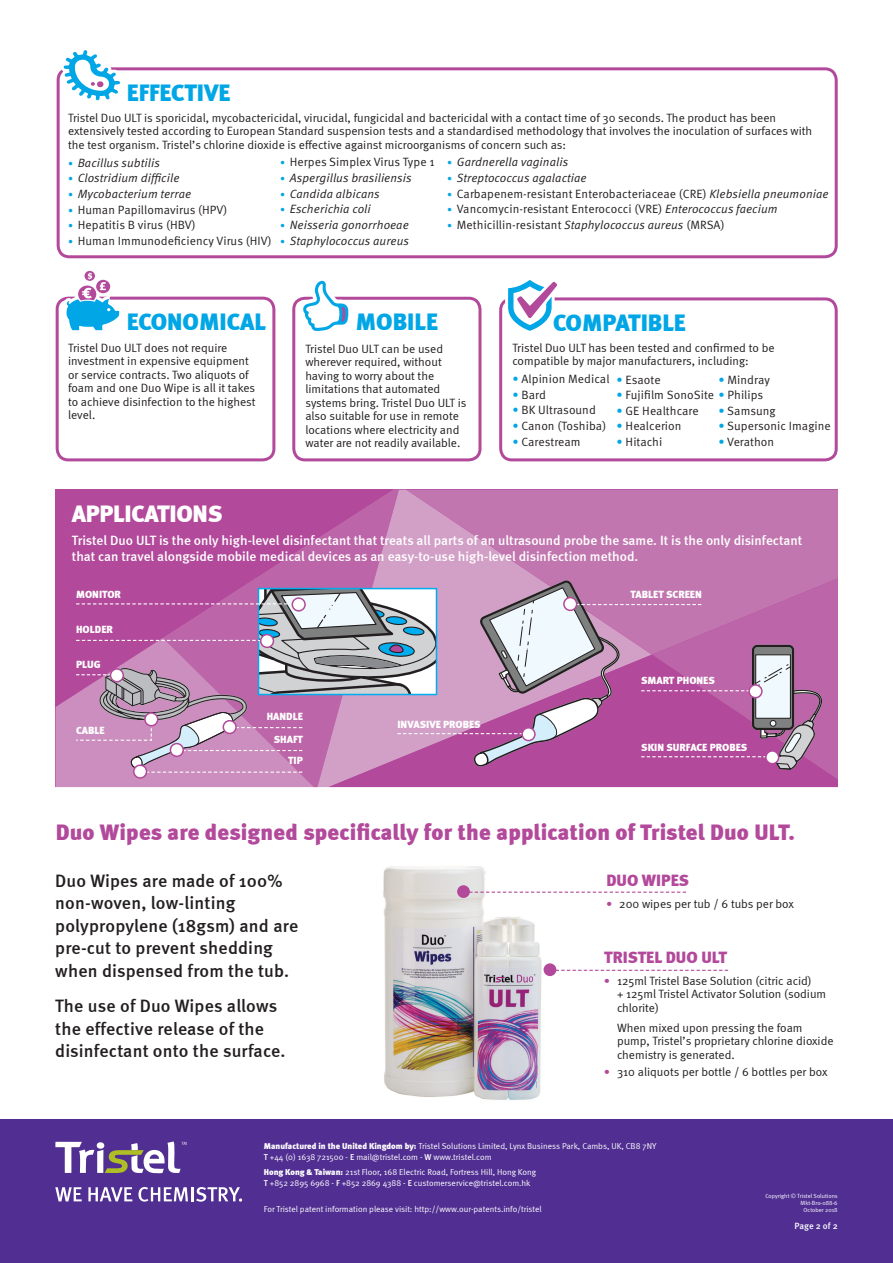
<style>
.page{position:relative;width:893px;height:1263px;background:#fff}
.page>*{position:absolute;margin:0;border:0;box-sizing:border-box;transform-origin:0 0}
.t1{font:900 24px "Meta";color:#00a6e5}
.t2{font:900 24px "Meta";letter-spacing:-.01em;color:#fff}
.t3{font:900 22.5px "Meta";letter-spacing:.01em;color:#b3499b}
.t4{font:500 18px/22.5px "Meta";letter-spacing:.01em;color:#231f20}
.t5{font:900 16.5px "Meta";color:#b3499b}
.t6{font:500 13.5px/15.8px "Meta";color:#fff}
.t7{font:12px/13.5px "Meta Normal";color:#231f20}
.t8{font:12px "Meta Pro";letter-spacing:.005em;color:#231f20}
.t9{font:italic 12px "Meta Pro";letter-spacing:.005em;color:#231f20}
.t10{font:900 10.5px "Meta";color:#fff}
.t11{font:500 9px "Meta Pro";letter-spacing:-.005em;color:#fff}
.t12{font:8.55px/10.9px "Meta Normal";color:#fff}
.t13{font:6px/6.9px "Meta Normal";color:#fff;text-align:right}
.s1{font-style:normal;font-size:9.75px;color:#00a6e5}
.s2{font-size:9.75px;color:#00a6e5}
.s3{font-style:italic}
.s4{color:#00a6e5}
.s5{font-family:"Meta";font-weight:900;color:#b3499b}
.s6{font-family:"Meta";font-weight:900}
.s7{font-family:"Meta";font-weight:500}
.s8{font-family:"Meta Pro"}
</style>
<div class="page">
<img style="left:383px;top:866px;width:193px;height:234px">
<div style="left:57px;top:67px;width:781px;height:191px;border:3px solid #b3499b;border-radius:11px"></div>
<svg style="left:57px;top:50px;width:69px;height:96px"></svg>
<div style="left:292px;top:297px;width:189px;height:164px;border:3px solid #b3499b;border-radius:11px"></div>
<div style="left:499px;top:297px;width:339px;height:164px;border:3px solid #b3499b;border-radius:11px"></div>
<svg style="left:501px;top:67px;width:65px;height:291px"></svg>
<div style="left:56px;top:297px;width:219px;height:164px;border:3px solid #b3499b;border-radius:11px"></div>
<svg style="left:59px;top:201px;width:66px;height:136px"></svg>
<svg style="left:470px;top:891px;width:216px;height:2px"></svg>
<div style="left:457px;top:885px;width:13px;height:13px;background:#b3499b;border-radius:50%"></div>
<svg style="left:556px;top:970px;width:172px;height:1px"></svg>
<div style="left:544px;top:963px;width:12px;height:13px;background:#b3499b;border-radius:50%"></div>
<svg style="left:299px;top:280px;width:55px;height:51px"></svg>
<div style="left:56px;top:490px;width:107px;height:42px;background:#b3499b"></div>
<svg style="left:163px;top:490px;width:236px;height:42px;background:#b44e9d"></svg>
<svg style="left:406px;top:490px;width:432px;height:42px;background:#c379b1"></svg>
<svg style="left:56px;top:532px;width:782px;height:255px;background:#bc7caf"></svg>
<div style="left:134px;top:765px;width:13px;height:13px;background:#fff;border-radius:50%"></div>
<div style="left:133px;top:764px;width:14px;height:15px;border:2px solid #b3499b;border-radius:50%"></div>
<div style="left:0;top:1119px;width:893px;height:144px;background:#502e92"></div>
<svg style="left:55px;top:1187px;width:27px;height:14px"></svg>
<svg style="left:88px;top:1187px;width:44px;height:14px"></svg>
<svg style="left:138px;top:1187px;width:104px;height:15px"></svg>
<svg style="left:55px;top:1141px;width:132px;height:32px"></svg>
<h1 class="t1" style="left:127px;top:78px;width:105px">EFFECTIVE</h1>
<p class="t7" style="left:68px;top:111px;width:746px">Tristel Duo ULT is sporicidal, mycobactericidal, virucidal, fungicidal and bactericidal with a contact time of 30 seconds. The product has been extensively tested according to European Standard suspension tests and a standardised methodology that involves the inoculation of surfaces with the test organism. Tristel’s chlorine dioxide is effective against microorganisms of concern such as:</p>
<p class="t9" style="left:68px;top:155px;width:94px"><span class="s1">•</span> Bacillus subtilis</p>
<p class="t9" style="left:68px;top:171px;width:113px"><span class="s1">•</span> Clostridium difficile</p>
<p class="t9" style="left:68px;top:187px;width:125px"><span class="s1">•</span> Mycobacterium terrae</p>
<p class="t8" style="left:68px;top:202px;width:161px"><span class="s2">•</span> Human Papillomavirus (HPV)</p>
<p class="t8" style="left:68px;top:218px;width:129px"><span class="s2">•</span> Hepatitis B virus (HBV)</p>
<p class="t8" style="left:68px;top:233px;width:205px"><span class="s2">•</span> Human Immunodeficiency Virus (HIV)</p>
<p class="t9" style="left:447px;top:155px;width:123px"><span class="s1">•</span> Gardnerella vaginalis</p>
<p class="t9" style="left:447px;top:171px;width:141px"><span class="s1">•</span> Streptococcus agalactiae</p>
<p class="t8" style="left:447px;top:186px;width:383px"><span class="s2">•</span> Carbapenem-resistant Enterobacteriaceae (CRE) <span class="s3">Klebsiella pneumoniae</span></p>
<p class="t8" style="left:447px;top:202px;width:332px"><span class="s2">•</span> Vancomycin-resistant Enterococci (VRE) <span class="s3">Enterococcus faecium</span></p>
<p class="t8" style="left:447px;top:217px;width:279px"><span class="s2">•</span> Methicillin-resistant <span class="s3">Staphylococcus aureus</span> (MRSA)</p>
<p class="t8" style="left:280px;top:155px;width:156px"><span class="s2">•</span> Herpes Simplex Virus Type 1</p>
<p class="t9" style="left:280px;top:171px;width:133px"><span class="s1">•</span> Aspergillus brasiliensis</p>
<p class="t9" style="left:280px;top:186px;width:101px"><span class="s1">•</span> Candida albicans</p>
<p class="t9" style="left:280px;top:202px;width:92px"><span class="s1">•</span> Escherichia coli</p>
<p class="t9" style="left:280px;top:218px;width:130px"><span class="s1">•</span> Neisseria gonorrhoeae</p>
<p class="t9" style="left:280px;top:233px;width:130px"><span class="s1">•</span> Staphylococcus aureus</p>
<h1 class="t1" style="left:127px;top:307px;width:141px">ECONOMICAL</h1>
<p class="t7" style="left:68px;top:341px;width:189px">Tristel Duo ULT does not require investment in expensive equipment or service contracts. Two aliquots of foam and one Duo Wipe is all it takes to achieve disinfection to the highest level.</p>
<h1 class="t1" style="left:356px;top:307px;width:84px">MOBILE</h1>
<p class="t7" style="left:305px;top:342px;width:163px">Tristel Duo ULT can be used wherever required, without having to worry about the limitations that automated systems bring. Tristel Duo ULT is also suitable for use in remote locations where electricity and water are not readily available.</p>
<h1 class="t1" style="left:553px;top:308px;width:134px">COMPATIBLE</h1>
<p class="t7" style="left:512px;top:341px;width:264px">Tristel Duo ULT has been tested and confirmed to be compatible by major manufacturers, including:</p>
<p class="t8" style="left:512px;top:372px;width:99px"><span class="s4">•</span> Alpinion Medical</p>
<p class="t8" style="left:512px;top:387px;width:35px"><span class="s4">•</span> Bard</p>
<p class="t8" style="left:512px;top:403px;width:85px"><span class="s4">•</span> BK Ultrasound</p>
<p class="t8" style="left:512px;top:418px;width:95px"><span class="s4">•</span> Canon (Toshiba)</p>
<p class="t8" style="left:512px;top:434px;width:70px"><span class="s4">•</span> Carestream</p>
<p class="t8" style="left:718px;top:372px;width:53px"><span class="s4">•</span> Mindray</p>
<p class="t8" style="left:718px;top:403px;width:59px"><span class="s4">•</span> Samsung</p>
<p class="t8" style="left:718px;top:419px;width:114px"><span class="s4">•</span> Supersonic Imagine</p>
<p class="t8" style="left:718px;top:435px;width:57px"><span class="s4">•</span> Verathon</p>
<p class="t8" style="left:616px;top:372px;width:46px"><span class="s4">•</span> Esaote</p>
<p class="t8" style="left:616px;top:388px;width:148px"><span class="s4">•</span> Fujifilm SonoSite <span class="s4">•</span> Philips</p>
<p class="t8" style="left:616px;top:403px;width:84px"><span class="s4">•</span> GE Healthcare</p>
<p class="t8" style="left:616px;top:419px;width:67px"><span class="s4">•</span> Healcerion</p>
<p class="t8" style="left:616px;top:435px;width:47px"><span class="s4">•</span> Hitachi</p>
<h1 class="t2" style="left:72px;top:499px;width:152px">APPLICATIONS</h1>
<p class="t6" style="left:72px;top:532px;width:732px">Tristel Duo ULT is the only high-level disinfectant that treats all parts of an ultrasound probe the same. It is the only disinfectant that can travel alongside mobile medical devices as an easy-to-use high-level disinfection method.</p>
<p class="t10" style="left:76px;top:588px;width:46px">MONITOR</p>
<p class="t10" style="left:631px;top:588px;width:73px">TABLET SCREEN</p>
<p class="t10" style="left:76px;top:623px;width:38px">HOLDER</p>
<p class="t10" style="left:76px;top:658px;width:26px">PLUG</p>
<p class="t10" style="left:76px;top:724px;width:30px">CABLE</p>
<p class="t10" style="left:267px;top:710px;width:38px">HANDLE</p>
<p class="t10" style="left:274px;top:733px;width:31px">SHAFT</p>
<p class="t10" style="left:288px;top:754px;width:16px">TIP</p>
<p class="t10" style="left:397px;top:718px;width:85px">INVASIVE PROBES</p>
<p class="t10" style="left:641px;top:674px;width:75px">SMART PHONES</p>
<p class="t10" style="left:641px;top:740px;width:108px">SKIN SURFACE PROBES</p>
<h2 class="t3" style="left:56px;top:818px;width:741px">Duo Wipes are designed specifically for the application of Tristel Duo ULT.</h2>
<h3 class="t4" style="left:55px;top:869px;width:244px">Duo Wipes are made of 100% non-woven, low-linting polypropylene (18gsm) and are pre-cut to prevent shedding when dispensed from the tub.</h3>
<h3 class="t4" style="left:55px;top:994px;width:232px">The use of Duo Wipes allows the effective release of the disinfectant onto the surface.</h3>
<h3 class="t5" style="left:606px;top:870px;width:84px">DUO WIPES</h3>
<p class="t7" style="left:606px;top:896px;width:189px"><span class="s5">•</span> 200 wipes per tub / 6 tubs per box</p>
<h3 class="t5" style="left:604px;top:947px;width:124px">TRISTEL DUO ULT</h3>
<p class="t7" style="left:617px;top:974px;width:211px;text-indent:-13px"><span class="s5">•</span> 125ml Tristel Base Solution (citric acid)<br>+ 125ml Tristel Activator Solution (sodium chlorite)</p>
<p class="t7" style="left:617px;top:1020px;width:218px">When mixed upon pressing the foam pump, Tristel’s proprietary chlorine dioxide chemistry is generated.</p>
<p class="t7" style="left:604px;top:1065px;width:225px"><span class="s5">•</span> 310 aliquots per bottle / 6 bottles per box</p>
<p class="t12" style="left:264px;top:1141px;width:394px"><span class="s6">Manufactured in the United Kingdom by:</span> Tristel Solutions Limited, Lynx Business Park, Cambs, UK, CB8 7NY<br><span class="s7">T</span> +44 (0) 1638 721500 <span class="s8">-</span> <span class="s7">E</span> mail@tristel.com <span class="s8">-</span> <span class="s7">W</span> www.tristel.com</p>
<p class="t12" style="left:264px;top:1166px;width:274px"><span class="s6">Hong Kong &amp; Taiwan:</span> 21st Floor, 168 Electric Road, Fortress Hill, Hong Kong<br><span class="s7">T</span> +852 2895 6968 - <span class="s7">F</span> +852 2869 4388 - <span class="s7">E</span> customerservice@tristel.com.hk</p>
<p class="t12" style="left:264px;top:1203px;width:279px">For Tristel patent information please visit: http://www.our-patents.info/tristel</p>
<p class="t13" style="left:765px;top:1192px;width:74px">Copyright © Tristel Solutions<br>Mkt-Bro-088-6<br>October 2018</p>
<p class="t11" style="left:795px;top:1221px;width:45px">Page 2 of 2</p>
</div>
